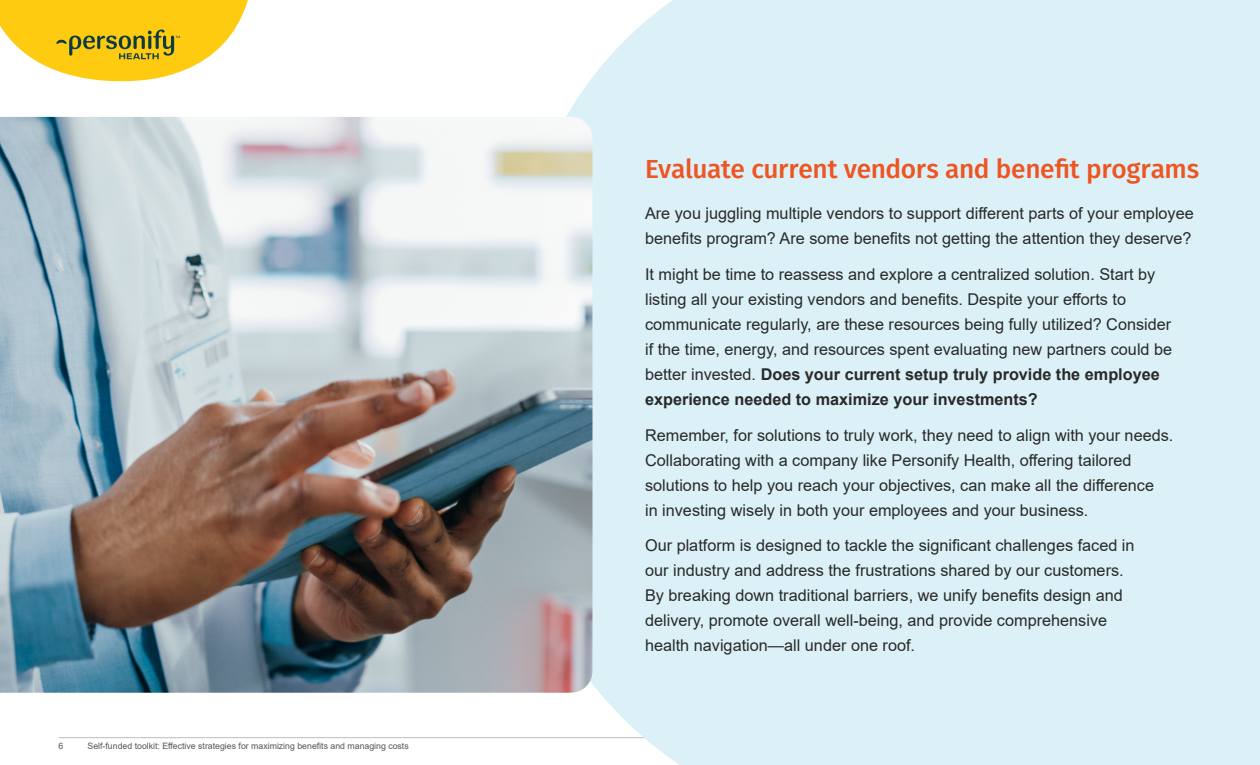
<style>
.page{position:relative;width:1260px;height:765px;background:#fff}
.page>*{position:absolute;margin:0;border:0;box-sizing:border-box;transform-origin:0 0}
.Text_Intro_1{font:500 26.25px "Fira Sans";letter-spacing:-.015em;color:#ed5522}
.Body_Text{font:16.25px/25px "Arial";color:#282928}
.t1{font:8.75px "Arial";color:#575353}
.s1{font-weight:700}
</style>
<div class="page">
<hr style="left:59px;top:737px;width:1113px;height:1px;background:#bcbdc0">
<svg style="left:0;top:0;width:248px;height:81px"></svg>
<div style="left:492px;top:0;width:768px;height:765px;background:#dcf1f7"></div>
<img style="left:0;top:117px;width:592px;height:576px">
<p class="t1" style="left:59px;top:740px;width:6px">6</p>
<p class="t1" style="left:88px;top:740px;width:323px">Self-funded toolkit: Effective strategies for maximizing benefits and managing costs</p>
<p class="Text_Intro_1" style="left:645px;top:147px;width:556px">Evaluate current vendors and benefit programs</p>
<p class="Body_Text" style="left:645px;top:201px;width:550px">Are you juggling multiple vendors to support different parts of your employee benefits program? Are some benefits not getting the attention they deserve?</p>
<p class="Body_Text" style="left:645px;top:262px;width:529px">It might be time to reassess and explore a centralized solution. Start by listing all your existing vendors and benefits. Despite your efforts to communicate regularly, are these resources being fully utilized? Consider if the time, energy, and resources spent evaluating new partners could be better invested. <span class="s1">Does your current setup truly provide the employee experience needed to maximize your investments?</span></p>
<p class="Body_Text" style="left:645px;top:422px;width:530px">Remember, for solutions to truly work, they need to align with your needs.<br>Collaborating with a company like Personify Health, offering tailored solutions to help you reach your objectives, can make all the difference<br>in investing wisely in both your employees and your business.</p>
<p class="Body_Text" style="left:645px;top:533px;width:491px">Our platform is designed to tackle the significant challenges faced in our industry and address the frustrations shared by our customers.<br>By breaking down traditional barriers, we unify benefits design and delivery, promote overall well-being, and provide comprehensive health navigation—all under one roof.</p>
</div>
